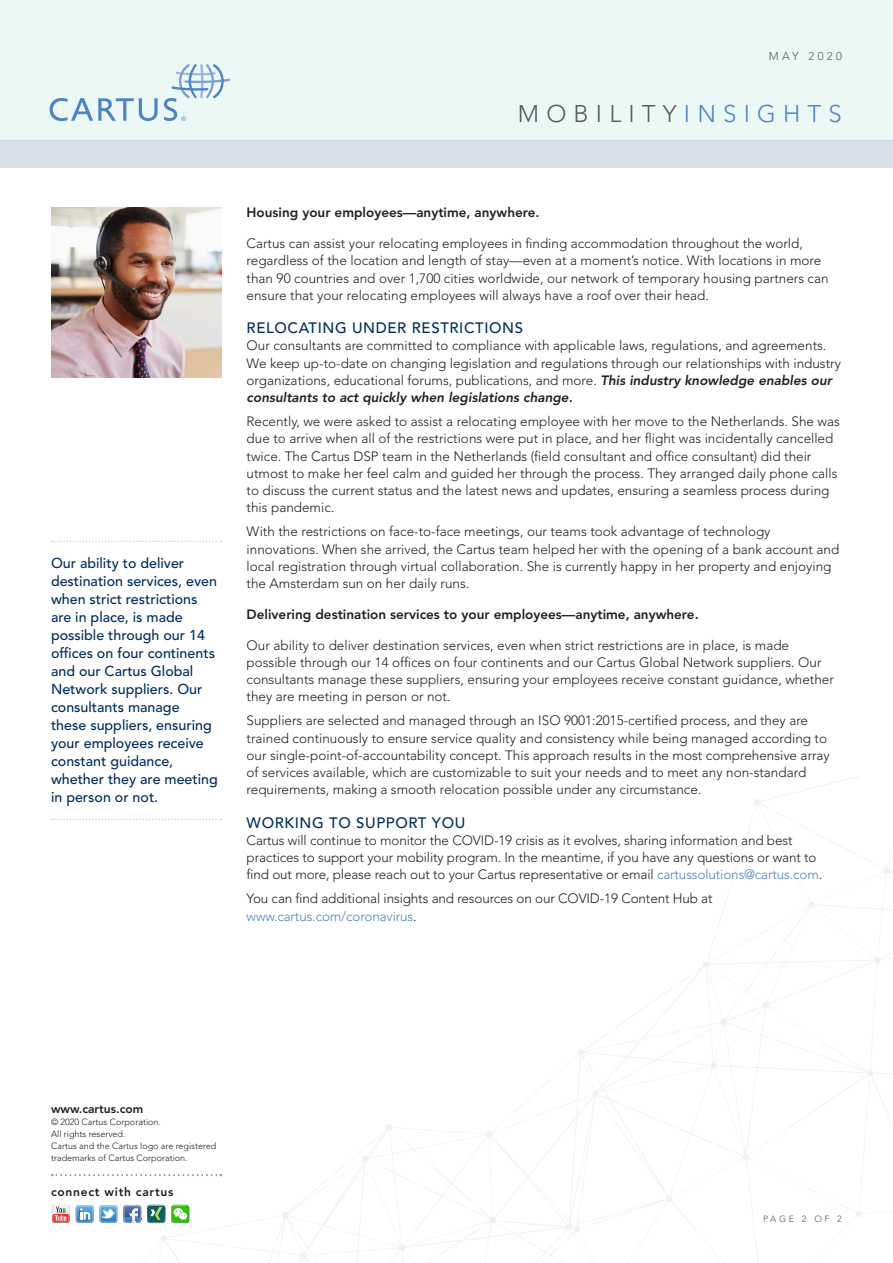
<style>
.page{position:relative;width:893px;height:1263px;background:#fff}
.page>*{position:absolute;margin:0;border:0;box-sizing:border-box;transform-origin:0 0}
.t1{font:300 24px "Avenir LT Std";letter-spacing:.3em;color:#57585a}
.Head_1{font:500 15px "Avenir LT Std";letter-spacing:.04em;color:#002e5c}
.side_bar_body{font:500 14.25px/18px "Avenir LT Std";color:#002e5c}
.body{font:300 13.5px/17.2px "Avenir LT Std";color:#231f20}
.body-bold{font:800 13.5px "Avenir LT Std";color:#231f20}
.website{font:800 12px "Avenir LT Std";letter-spacing:.06em;color:#231f20}
.website-2{font:800 12px "Avenir LT Std";color:#231f20}
.t2{font:300 11.25px "Avenir LT Std";letter-spacing:.3em;color:#57585a}
.copyright{font:300 9px/12px "Avenir LT Std";color:#231f20}
.t3{font:300 9px "Avenir LT Std";letter-spacing:.3em;color:#57585a}
.t4{font:6.3px "Arial";color:#4d84c4}
.s1{color:#4d84c4}
.s2{font-weight:800;font-style:italic}
</style>
<div class="page">
<div style="left:0;top:0;width:893px;height:140px;background:#ecf8f6"></div>
<svg style="left:50px;top:98px;width:108px;height:23px"></svg>
<svg style="left:164px;top:64px;width:66px;height:57px"></svg>
<svg style="left:61px;top:776px;width:832px;height:487px"></svg>
<div style="left:0;top:141px;width:893px;height:27px;background:#d9dfe6"></div>
<svg style="left:52px;top:541px;width:169px;height:1px"></svg>
<svg style="left:52px;top:819px;width:169px;height:1px"></svg>
<svg style="left:52px;top:1174px;width:169px;height:2px"></svg>
<svg style="left:76px;top:1205px;width:41px;height:18px"></svg>
<svg style="left:52px;top:1205px;width:18px;height:18px"></svg>
<svg style="left:171px;top:1205px;width:18px;height:18px"></svg>
<svg style="left:123px;top:1205px;width:42px;height:18px"></svg>
<img style="left:51px;top:207px;width:170px;height:170px">
<p class="t4" style="left:181px;top:114px;width:6px">®</p>
<p class="t2" style="left:769px;top:49px;width:75px">MAY 2020</p>
<h1 class="t1" style="left:518px;top:100px;width:326px">MOBILITY<span class="s1">INSIGHTS</span></h1>
<p class="side_bar_body" style="left:51px;top:554px;width:168px">Our ability to deliver destination services, even when strict restrictions are in place, is made possible through our 14 offices on four continents and our Cartus Global<br>Network suppliers. Our consultants manage these suppliers, ensuring your employees receive constant guidance, whether they are meeting in person or not.</p>
<p class="body-bold" style="left:247px;top:205px;width:294px">Housing your employees—anytime, anywhere.</p>
<p class="body" style="left:247px;top:235px;width:583px">Cartus can assist your relocating employees in finding accommodation throughout the world, regardless of the location and length of stay—even at a moment’s notice. With locations in more than 90 countries and over 1,700 cities worldwide, our network of temporary housing partners can ensure that your relocating employees will always have a roof over their head.</p>
<p class="Head_1" style="left:247px;top:319px;width:278px">RELOCATING UNDER RESTRICTIONS</p>
<p class="body" style="left:247px;top:337px;width:596px">Our consultants are committed to compliance with applicable laws, regulations, and agreements.<br>We keep up-to-date on changing legislation and regulations through our relationships with industry organizations, educational forums, publications, and more. <span class="s2">This industry knowledge enables our consultants to act quickly when legislations change.</span></p>
<p class="body" style="left:247px;top:413px;width:595px">Recently, we were asked to assist a relocating employee with her move to the Netherlands. She was due to arrive when all of the restrictions were put in place, and her flight was incidentally cancelled twice. The Cartus DSP team in the Netherlands (field consultant and office consultant) did their utmost to make her feel calm and guided her through the process. They arranged daily phone calls to discuss the current status and the latest news and updates, ensuring a seamless process during this pandemic.</p>
<p class="body" style="left:247px;top:523px;width:594px">With the restrictions on face-to-face meetings, our teams took advantage of technology innovations. When she arrived, the Cartus team helped her with the opening of a bank account and local registration through virtual collaboration. She is currently happy in her property and enjoying the Amsterdam sun on her daily runs.</p>
<p class="body-bold" style="left:247px;top:606px;width:454px">Delivering destination services to your employees—anytime, anywhere.</p>
<p class="body" style="left:247px;top:636px;width:589px">Our ability to deliver destination services, even when strict restrictions are in place, is made possible through our 14 offices on four continents and our Cartus Global Network suppliers. Our consultants manage these suppliers, ensuring your employees receive constant guidance, whether they are meeting in person or not.</p>
<p class="body" style="left:247px;top:712px;width:585px">Suppliers are selected and managed through an ISO 9001:2015-certified process, and they are trained continuously to ensure service quality and consistency while being managed according to our single-point-of-accountability concept. This approach results in the most comprehensive array of services available, which are customizable to suit your needs and to meet any non-standard requirements, making a smooth relocation possible under any circumstance.</p>
<p class="Head_1" style="left:247px;top:814px;width:220px">WORKING TO SUPPORT YOU</p>
<p class="body" style="left:247px;top:832px;width:577px">Cartus will continue to monitor the COVID-19 crisis as it evolves, sharing information and best practices to support your mobility program. In the meantime, if you have any questions or want to find out more, please reach out to your Cartus representative or email <span class="s1">cartussolutions@cartus.com</span>.</p>
<p class="body" style="left:247px;top:890px;width:467px">You can find additional insights and resources on our COVID-19 Content Hub at <span class="s1">www.cartus.com/coronavirus</span>.</p>
<p class="website-2" style="left:51px;top:1102px;width:94px">www.cartus.com</p>
<p class="copyright" style="left:51px;top:1116px;width:111px">© 2020 Cartus Corporation.</p>
<p class="copyright" style="left:51px;top:1128px;width:167px">All rights reserved.<br>Cartus and the Cartus logo are registered trademarks of Cartus Corporation.</p>
<p class="website" style="left:51px;top:1184px;width:124px">connect with cartus</p>
<p class="t3" style="left:763px;top:1214px;width:80px">PAGE 2 OF 2</p>
</div>
